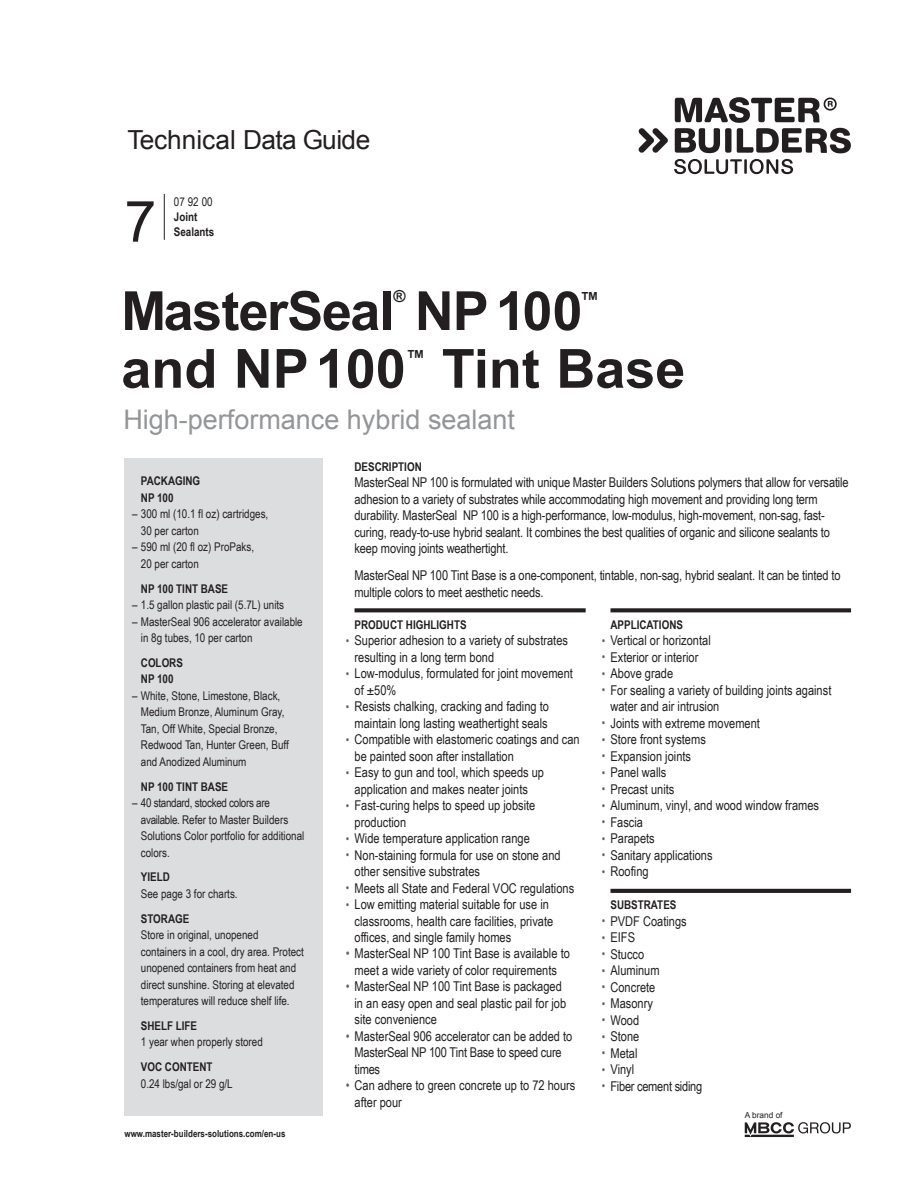
<style>
.page{position:relative;width:918px;height:1188px;background:#fff}
.page>*{position:absolute;margin:0;border:0;box-sizing:border-box;transform-origin:0 0}
.t1{font:57px "Arial";color:#231f20}
.t2{font:700 54px "Arial";letter-spacing:-.015em;color:#231f20}
.t3{font:27px "Arial";color:#939598}
.t4{font:26.25px "Arial";letter-spacing:-.015em;color:#231f20}
.t5{font:700 19.5px "Arial";color:#231f20}
.t6{font:700 16.5px "Arial";color:#231f20}
.t7{font:13.5px/16.5px "Arial Narrow";color:#231f20}
.t8{font:13.5px "Arial Narrow";letter-spacing:-.02em;color:#231f20}
.t9{font:12px/16.5px "Arial Narrow";color:#231f20}
.t10{font:700 12px/16.5px "Arial Narrow";color:#231f20}
.t11{font:700 9.75px "Arial Narrow";color:#231f20}
.t12{font:8.25px "Arial";color:#231f20}
.s1{font-size:12px;color:#636366}
.s2{color:#636366}
</style>
<div class="page">
<div style="left:125px;top:458px;width:198px;height:658px;background:#dcdddf"></div>
<svg style="left:355px;top:608px;width:231px;height:4px"></svg>
<svg style="left:610px;top:608px;width:241px;height:4px"></svg>
<svg style="left:610px;top:889px;width:241px;height:4px"></svg>
<hr style="left:164px;top:194px;width:1px;height:46px;background:#231f20">
<svg style="left:674px;top:159px;width:119px;height:15px"></svg>
<svg style="left:639px;top:128px;width:29px;height:25px"></svg>
<svg style="left:675px;top:97px;width:176px;height:56px"></svg>
<svg style="left:745px;top:1122px;width:106px;height:15px"></svg>
<h3 class="t4" style="left:128px;top:122px;width:244px">Technical Data Guide</h3>
<h1 class="t1" style="left:125px;top:184px;width:33px">7</h1>
<p class="t9" style="left:174px;top:193px;width:40px">07 92 00</p>
<p class="t10" style="left:174px;top:209px;width:25px">Joint</p>
<p class="t10" style="left:174px;top:224px;width:42px">Sealants</p>
<p class="t6" style="left:393px;top:285px;width:14px">®</p>
<h3 class="t5" style="left:580px;top:286px;width:21px">™</h3>
<h2 class="t2" style="left:121px;top:275px;width:463px">MasterSeal NP 100</h2>
<h2 class="t2" style="left:121px;top:333px;width:286px">and NP 100</h2>
<h3 class="t5" style="left:406px;top:344px;width:21px">™</h3>
<h2 class="t2" style="left:442px;top:333px;width:245px">Tint Base</h2>
<h3 class="t3" style="left:123px;top:402px;width:393px">High-performance hybrid sealant</h3>
<p class="t10" style="left:355px;top:458px;width:69px">DESCRIPTION</p>
<p class="t7" style="left:355px;top:474px;width:496px">MasterSeal NP 100 is formulated with unique Master Builders Solutions polymers that allow for versatile adhesion to a variety of substrates while accommodating high movement and providing long term durability. MasterSeal NP 100 is a high-performance, low-modulus, high-movement, non-sag, fast&shy;curing, ready-to-use hybrid sealant. It combines the best qualities of organic and silicone sealants to keep moving joints weathertight.</p>
<p class="t7" style="left:355px;top:567px;width:488px">MasterSeal NP 100 Tint Base is a one-component, tintable, non-sag, hybrid sealant. It can be tinted to multiple colors to meet aesthetic needs.</p>
<p class="t10" style="left:355px;top:616px;width:114px">PRODUCT HIGHLIGHTS</p>
<p class="t7" style="left:355px;top:632px;width:215px;text-indent:-9px"><span class="s1">•</span> Superior adhesion to a variety of substrates resulting in a long term bond</p>
<p class="t7" style="left:355px;top:665px;width:220px;text-indent:-9px"><span class="s1">•</span> Low-modulus, formulated for joint movement of ±50%</p>
<p class="t7" style="left:346px;top:698px;width:205px;text-align:center"><span class="s1">•</span> Resists chalking, cracking and fading to maintain long lasting weathertight seals</p>
<p class="t7" style="left:355px;top:731px;width:227px;text-indent:-9px"><span class="s1">•</span> Compatible with elastomeric coatings and can be painted soon after installation</p>
<p class="t7" style="left:346px;top:764px;width:200px;text-align:center"><span class="s1">•</span> Easy to gun and tool, which speeds up application and makes neater joints</p>
<p class="t7" style="left:355px;top:797px;width:182px;text-indent:-9px"><span class="s1">•</span> Fast-curing helps to speed up jobsite production</p>
<p class="t7" style="left:346px;top:830px;width:186px"><span class="s1">•</span> Wide temperature application range</p>
<p class="t7" style="left:355px;top:846px;width:208px;text-indent:-9px"><span class="s1">•</span> Non-staining formula for use on stone and other sensitive substrates</p>
<p class="t7" style="left:346px;top:879px;width:230px"><span class="s1">•</span> Meets all State and Federal VOC regulations</p>
<p class="t7" style="left:355px;top:896px;width:200px;text-indent:-9px"><span class="s1">•</span> Low emitting material suitable for use in classrooms, health care facilities, private offices, and single family homes</p>
<p class="t7" style="left:346px;top:945px;width:226px;text-align:center"><span class="s2">•</span> MasterSeal NP 100 Tint Base is available to meet a wide variety of color requirements</p>
<p class="t7" style="left:355px;top:978px;width:213px;text-indent:-9px"><span class="s2">•</span> MasterSeal NP 100 Tint Base is packaged in an easy open and seal plastic pail for job site convenience</p>
<p class="t7" style="left:355px;top:1027px;width:219px;text-indent:-9px"><span class="s2">•</span> MasterSeal 906 accelerator can be added to<br>MasterSeal NP 100 Tint Base to speed cure times</p>
<p class="t7" style="left:355px;top:1077px;width:222px;text-indent:-9px"><span class="s2">•</span> Can adhere to green concrete up to 72 hours after pour</p>
<p class="t10" style="left:141px;top:473px;width:61px">PACKAGING<br>NP 100</p>
<p class="t9" style="left:141px;top:505px;width:129px;text-indent:-9px">– 300 ml (10.1 fl oz) cartridges,<br>30 per carton</p>
<p class="t9" style="left:141px;top:538px;width:115px;text-indent:-9px">– 590 ml (20 fl oz) ProPaks,<br>20 per carton</p>
<p class="t10" style="left:141px;top:580px;width:89px">NP 100 TINT BASE</p>
<p class="t9" style="left:132px;top:596px;width:153px">– 1.5 gallon plastic pail (5.7L) units</p>
<p class="t9" style="left:141px;top:613px;width:163px;text-indent:-9px">– MasterSeal 906 accelerator available in 8g tubes, 10 per carton</p>
<p class="t10" style="left:141px;top:654px;width:44px">COLORS<br>NP 100</p>
<p class="t9" style="left:141px;top:687px;width:149px;text-indent:-9px">– White, Stone, Limestone, Black,<br>Medium Bronze, Aluminum Gray,<br>Tan, Off White, Special Bronze,<br>Redwood Tan, Hunter Green, Buff and Anodized Aluminum</p>
<p class="t10" style="left:141px;top:778px;width:89px">NP 100 TINT BASE</p>
<p class="t9" style="left:141px;top:794px;width:165px;text-indent:-9px">– 40 standard, stocked colors are available. Refer to Master Builders<br>Solutions Color portfolio for additional colors.</p>
<p class="t10" style="left:141px;top:869px;width:30px">YIELD</p>
<p class="t9" style="left:141px;top:885px;width:98px">See page 3 for charts.</p>
<p class="t10" style="left:141px;top:910px;width:50px">STORAGE</p>
<p class="t9" style="left:141px;top:926px;width:164px">Store in original, unopened containers in a cool, dry area. Protect unopened containers from heat and direct sunshine. Storing at elevated temperatures will reduce shelf life.</p>
<p class="t10" style="left:141px;top:1017px;width:58px">SHELF LIFE</p>
<p class="t9" style="left:141px;top:1033px;width:123px">1 year when properly stored</p>
<p class="t10" style="left:141px;top:1058px;width:73px">VOC CONTENT</p>
<p class="t9" style="left:141px;top:1075px;width:93px">0.24 lbs/gal or 29 g/L</p>
<p class="t11" style="left:125px;top:1128px;width:162px">www.master-builders-solutions.com/en-us</p>
<p class="t10" style="left:610px;top:616px;width:74px">APPLICATIONS</p>
<p class="t7" style="left:602px;top:632px;width:110px"><span class="s1">•</span> Vertical or horizontal</p>
<p class="t7" style="left:602px;top:648px;width:98px"><span class="s1">•</span> Exterior or interior</p>
<p class="t7" style="left:602px;top:665px;width:73px"><span class="s1">•</span> Above grade</p>
<p class="t7" style="left:610px;top:681px;width:222px;text-indent:-9px"><span class="s1">•</span> For sealing a variety of building joints against water and air intrusion</p>
<p class="t7" style="left:602px;top:714px;width:160px"><span class="s1">•</span> Joints with extreme movement</p>
<p class="t7" style="left:602px;top:731px;width:106px"><span class="s1">•</span> Store front systems</p>
<p class="t7" style="left:602px;top:747px;width:91px"><span class="s1">•</span> Expansion joints</p>
<p class="t7" style="left:602px;top:764px;width:66px"><span class="s1">•</span> Panel walls</p>
<p class="t7" style="left:602px;top:780px;width:74px"><span class="s1">•</span> Precast units</p>
<p class="t7" style="left:602px;top:797px;width:219px"><span class="s1">•</span> Aluminum, vinyl, and wood window frames</p>
<p class="t7" style="left:602px;top:813px;width:43px"><span class="s1">•</span> Fascia</p>
<p class="t7" style="left:602px;top:830px;width:54px"><span class="s1">•</span> Parapets</p>
<p class="t7" style="left:602px;top:846px;width:112px"><span class="s1">•</span> Sanitary applications</p>
<p class="t7" style="left:602px;top:863px;width:48px"><span class="s1">•</span> Roofing</p>
<p class="t10" style="left:610px;top:897px;width:67px">SUBSTRATES</p>
<p class="t7" style="left:602px;top:912px;width:86px"><span class="s1">•</span> PVDF Coatings</p>
<p class="t7" style="left:602px;top:929px;width:35px"><span class="s1">•</span> EIFS</p>
<p class="t7" style="left:602px;top:945px;width:44px"><span class="s1">•</span> Stucco</p>
<p class="t7" style="left:602px;top:962px;width:59px"><span class="s1">•</span> Aluminum</p>
<p class="t7" style="left:602px;top:978px;width:55px"><span class="s1">•</span> Concrete</p>
<p class="t7" style="left:602px;top:995px;width:53px"><span class="s1">•</span> Masonry</p>
<p class="t7" style="left:602px;top:1011px;width:39px"><span class="s1">•</span> Wood</p>
<p class="t7" style="left:602px;top:1028px;width:39px"><span class="s1">•</span> Stone</p>
<p class="t7" style="left:602px;top:1044px;width:37px"><span class="s1">•</span> Metal</p>
<p class="t7" style="left:602px;top:1061px;width:34px"><span class="s1">•</span> Vinyl</p>
<p class="t8" style="left:602px;top:1076px;width:102px"><span class="s1">•</span> Fiber cement siding</p>
<p class="t12" style="left:745px;top:1110px;width:39px">A brand of</p>
</div>
